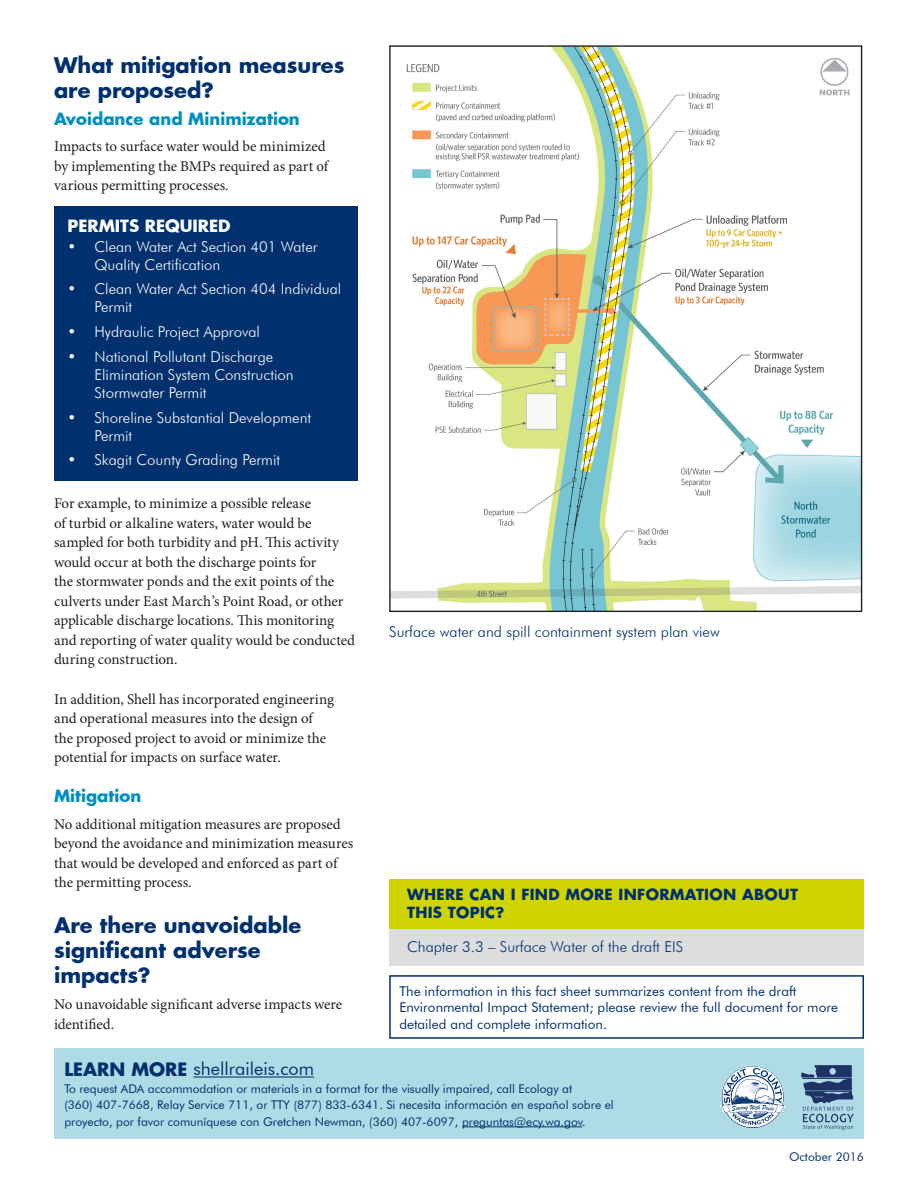
<style>
.page{position:relative;width:918px;height:1188px;background:#fff}
.page>*{position:absolute;margin:0;border:0;box-sizing:border-box;transform-origin:0 0}
.Header_1{font:700 21px/25.2px "Futura";color:#00306d}
.Footer_header{font:18px "Futura BT";color:#00306d}
.Header_2{font:700 16.5px "Futura";color:#0090be}
.Callout_header{font:700 16.5px "Futura";color:#fff}
.Body_copy{font:15px/19.5px "Minion Pro";letter-spacing:-.005em;color:#231f20}
.t1{font:300 15px/18px "Futura BT";color:#fff}
.Callout_body{font:300 15px "Futura BT";color:#00306d}
.Callout_header-2{font:700 15px/18px "Futura";letter-spacing:.02em;color:#00306d}
.Footer_body{font:13.5px/16.5px "Futura BT";color:#00306d}
.Footer_body-2{font:12px/16.5px "Futura BT";color:#00306d}
.s1{font-family:"Futura";font-weight:700}
</style>
<div class="page">
<div style="left:54px;top:1048px;width:810px;height:90px;background:#aedbe6"></div>
<svg style="left:801px;top:1065px;width:53px;height:65px"></svg>
<div style="left:389px;top:890px;width:475px;height:76px;background:#dcdddf"></div>
<div style="left:389px;top:879px;width:475px;height:50px;background:#cfd400"></div>
<div style="left:54px;top:206px;width:303px;height:275px;background:#00306d"></div>
<img style="left:391px;top:47px;width:469px;height:563px">
<div style="left:389px;top:975px;width:475px;height:64px;border:2px solid #00306d"></div>
<hr style="left:194px;top:1077px;width:120px;height:1px;background:#00306d">
<hr style="left:462px;top:1127px;width:120px;height:1px;background:#00306d">
<img style="left:718px;top:1066px;width:32px;height:59px">
<h4 class="Header_1" style="left:54px;top:52px;width:292px">What mitigation measures are proposed?</h4>
<h5 class="Header_2" style="left:54px;top:107px;width:247px">Avoidance and Minimization</h5>
<p class="Body_copy" style="left:54px;top:137px;width:276px">Impacts to surface water would be minimized by implementing the BMPs required as part of various permitting processes.</p>
<h4 class="Callout_header" style="left:68px;top:215px;width:165px">PERMITS REQUIRED</h4>
<p class="t1" style="left:94px;top:237px;width:225px;text-indent:-27px">• Clean Water Act Section 401 Water<br>Quality Certification</p>
<p class="t1" style="left:94px;top:280px;width:248px;text-indent:-27px">• Clean Water Act Section 404 Individual<br>Permit</p>
<p class="t1" style="left:68px;top:323px;width:194px">• Hydraulic Project Approval</p>
<p class="t1" style="left:94px;top:347px;width:201px;text-indent:-27px">• National Pollutant Discharge<br>Elimination System Construction<br>Stormwater Permit</p>
<p class="t1" style="left:94px;top:408px;width:218px;text-indent:-27px">• Shoreline Substantial Development<br>Permit</p>
<p class="t1" style="left:68px;top:451px;width:214px">• Skagit County Grading Permit</p>
<p class="Body_copy" style="left:54px;top:494px;width:303px">For example, to minimize a possible release<br>of turbid or alkaline waters, water would be sampled for both turbidity and pH. This activity would occur at both the discharge points for<br>the stormwater ponds and the exit points of the culverts under East March’s Point Road, or other applicable discharge locations. This monitoring and reporting of water quality would be conducted during construction.</p>
<p class="Body_copy" style="left:54px;top:689px;width:282px">In addition, Shell has incorporated engineering and operational measures into the design of the proposed project to avoid or minimize the potential for impacts on surface water.</p>
<h5 class="Header_2" style="left:54px;top:785px;width:89px">Mitigation</h5>
<p class="Body_copy" style="left:54px;top:814px;width:301px">No additional mitigation measures are proposed beyond the avoidance and minimization measures that would be developed and enforced as part of the permitting process.</p>
<h4 class="Header_1" style="left:54px;top:912px;width:249px">Are there unavoidable significant adverse impacts?</h4>
<p class="Body_copy" style="left:54px;top:995px;width:290px">No unavoidable significant adverse impacts were identified.</p>
<p class="Callout_body" style="left:389px;top:622px;width:332px">Surface water and spill containment system plan view</p>
<h4 class="Callout_header-2" style="left:407px;top:885px;width:392px">WHERE CAN I FIND MORE INFORMATION ABOUT<br>THIS TOPIC?</h4>
<p class="Callout_body" style="left:407px;top:938px;width:278px">Chapter 3.3 – Surface Water of the draft EIS</p>
<p class="Footer_body" style="left:399px;top:982px;width:440px">The information in this fact sheet summarizes content from the draft<br>Environmental Impact Statement; please review the full document for more detailed and complete information.</p>
<h4 class="Footer_header" style="left:64px;top:1058px;width:251px"><span class="s1">LEARN MORE</span> shellraileis.com</h4>
<p class="Footer_body-2" style="left:64px;top:1080px;width:551px">To request ADA accommodation or materials in a format for the visually impaired, call Ecology at<br>(360) 407-7668, Relay Service 711, or TTY (877) 833-6341. Si necesita información en español sobre el proyecto, por favor comuníquese con Gretchen Newman, (360) 407-6097, preguntas@ecy.wa.gov.</p>
<p class="Footer_body-2" style="left:789px;top:1148px;width:76px">October 2016</p>
</div>
